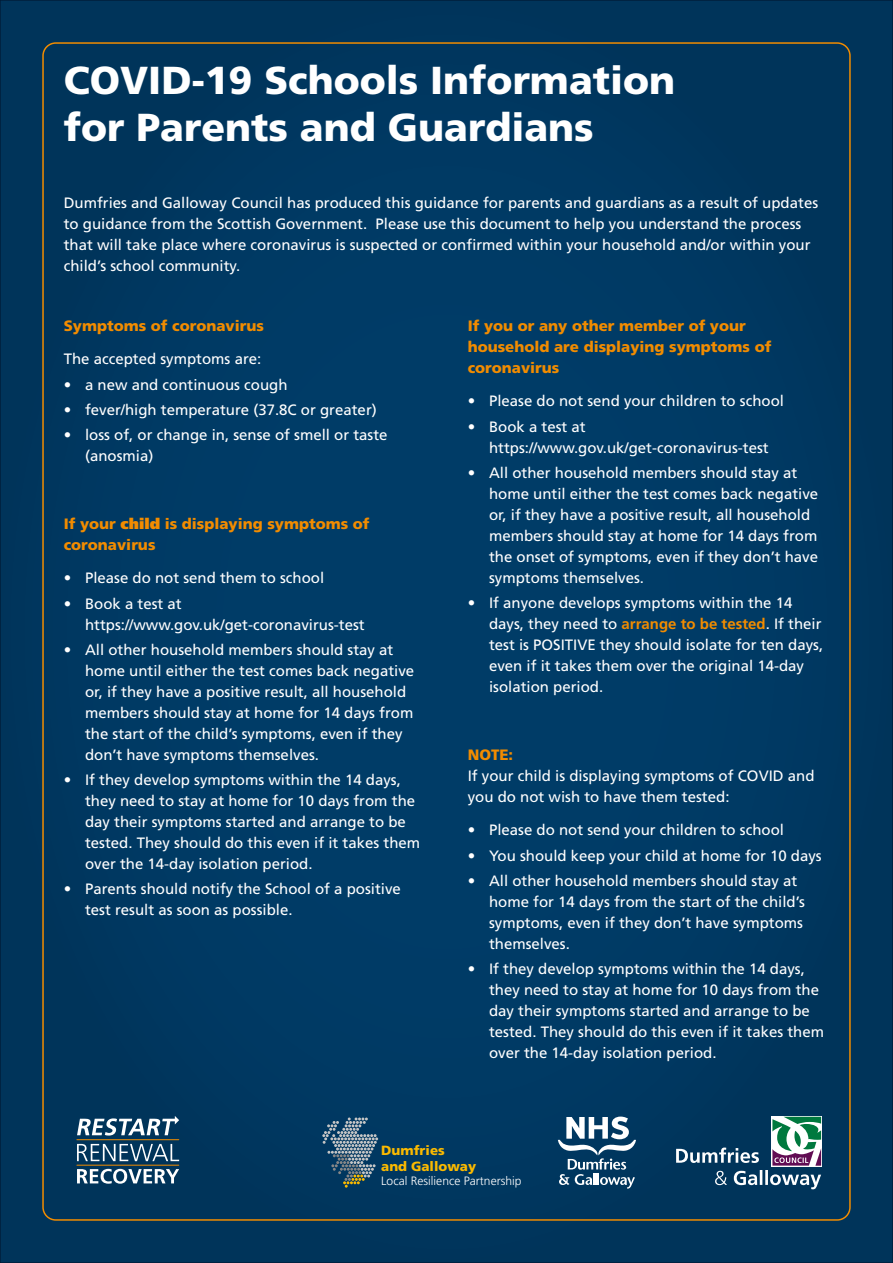
<style>
.page{position:relative;width:893px;height:1263px;background:#003963}
.page>*{position:absolute;margin:0;border:0;box-sizing:border-box;transform-origin:0 0}
.t1{font:900 39px/46.8px "Frutiger";color:#fff}
.t2{font:15px/21px "Frutiger";color:#fff}
.t3{font:900 15px/21px "Frutiger";color:#f28c00}
.t4{font:900 13.35px/15.9px "Frutiger";color:#fbba00}
.t5{font:300 12.15px "Frutiger";color:#fff}
.s1{font-style:inherit}
.s2{font-weight:700;color:#f28c00}
</style>
<div class="page">
<hr style="left:77px;top:1139px;width:102px;height:1px;background:#f28c00">
<svg style="left:77px;top:1169px;width:102px;height:15px"></svg>
<svg style="left:77px;top:1144px;width:102px;height:17px"></svg>
<hr style="left:77px;top:1165px;width:102px;height:1px;background:#f28c00">
<svg style="left:77px;top:1116px;width:102px;height:19px"></svg>
<svg style="left:558px;top:1116px;width:78px;height:72px"></svg>
<svg style="left:771px;top:1116px;width:51px;height:51px"></svg>
<svg style="left:676px;top:1117px;width:145px;height:72px"></svg>
<svg style="left:322px;top:1117px;width:56px;height:71px"></svg>
<h1 class="t1" style="left:64px;top:56px;width:613px">COVID-19 Schools Information for Parents and Guardians</h1>
<p class="t2" style="left:64px;top:193px;width:756px">Dumfries and Galloway Council has produced this guidance for parents and guardians as a result of updates to guidance from the Scottish Government. Please use this document to help you understand the process that will take place where coronavirus is suspected or confirmed within your household and/or within your child’s school community.</p>
<p class="t3" style="left:64px;top:315px;width:202px">Symptoms of coronavirus</p>
<p class="t2" style="left:64px;top:348px;width:199px">The accepted symptoms are:</p>
<p class="t2" style="left:64px;top:374px;width:225px">• a new and continuous cough</p>
<p class="t2" style="left:64px;top:399px;width:315px">• fever/high temperature (37.8C or greater)</p>
<p class="t2" style="left:85px;top:424px;width:304px;text-indent:-21px">• loss of, or change in, sense of smell or taste (anosmia)</p>
<p class="t3" style="left:64px;top:513px;width:307px">If your <span class="s1">child</span> is displaying symptoms of coronavirus</p>
<p class="t2" style="left:64px;top:567px;width:262px">• Please do not send them to school</p>
<p class="t2" style="left:85px;top:593px;width:281px;text-indent:-21px">• Book a test at https://www.gov.uk/get-coronavirus-test</p>
<p class="t2" style="left:85px;top:639px;width:331px;text-indent:-21px">• All other household members should stay at home until either the test comes back negative or, if they have a positive result, all household members should stay at home for 14 days from the start of the child’s symptoms, even if they don’t have symptoms themselves.</p>
<p class="t2" style="left:85px;top:769px;width:337px;text-indent:-21px">• If they develop symptoms within the 14 days, they need to stay at home for 10 days from the day their symptoms started and arrange to be tested. They should do this even if it takes them over the 14-day isolation period.</p>
<p class="t2" style="left:85px;top:878px;width:317px;text-indent:-21px">• Parents should notify the School of a positive test result as soon as possible.</p>
<p class="t3" style="left:468px;top:315px;width:305px">If you or any other member of your household are displaying symptoms of coronavirus</p>
<p class="t2" style="left:468px;top:390px;width:318px">• Please do not send your children to school</p>
<p class="t2" style="left:489px;top:416px;width:281px;text-indent:-21px">• Book a test at https://www.gov.uk/get-coronavirus-test</p>
<p class="t2" style="left:489px;top:462px;width:331px;text-indent:-21px">• All other household members should stay at home until either the test comes back negative or, if they have a positive result, all household members should stay at home for 14 days from the onset of symptoms, even if they don’t have symptoms themselves.</p>
<p class="t2" style="left:489px;top:592px;width:336px;text-indent:-21px">• If anyone develops symptoms within the 14 days, they need to <span class="s2">arrange to be tested</span>. If their test is POSITIVE they should isolate for ten days, even if it takes them over the original 14-day isolation period.</p>
<p class="t3" style="left:468px;top:744px;width:47px">NOTE:</p>
<p class="t2" style="left:468px;top:765px;width:348px">If your child is displaying symptoms of COVID and you do not wish to have them tested:</p>
<p class="t2" style="left:468px;top:819px;width:318px">• Please do not send your children to school</p>
<p class="t2" style="left:468px;top:845px;width:356px">• You should keep your child at home for 10 days</p>
<p class="t2" style="left:489px;top:870px;width:317px;text-indent:-21px">• All other household members should stay at home for 14 days from the start of the child’s symptoms, even if they don’t have symptoms themselves.</p>
<p class="t2" style="left:489px;top:958px;width:337px;text-indent:-21px">• If they develop symptoms within the 14 days, they need to stay at home for 10 days from the day their symptoms started and arrange to be tested. They should do this even if it takes them over the 14-day isolation period.</p>
<p class="t4" style="left:381px;top:1142px;width:96px">Dumfries<br>and Galloway</p>
<p class="t5" style="left:381px;top:1174px;width:142px">Local Resilience Partnership</p>
</div>
